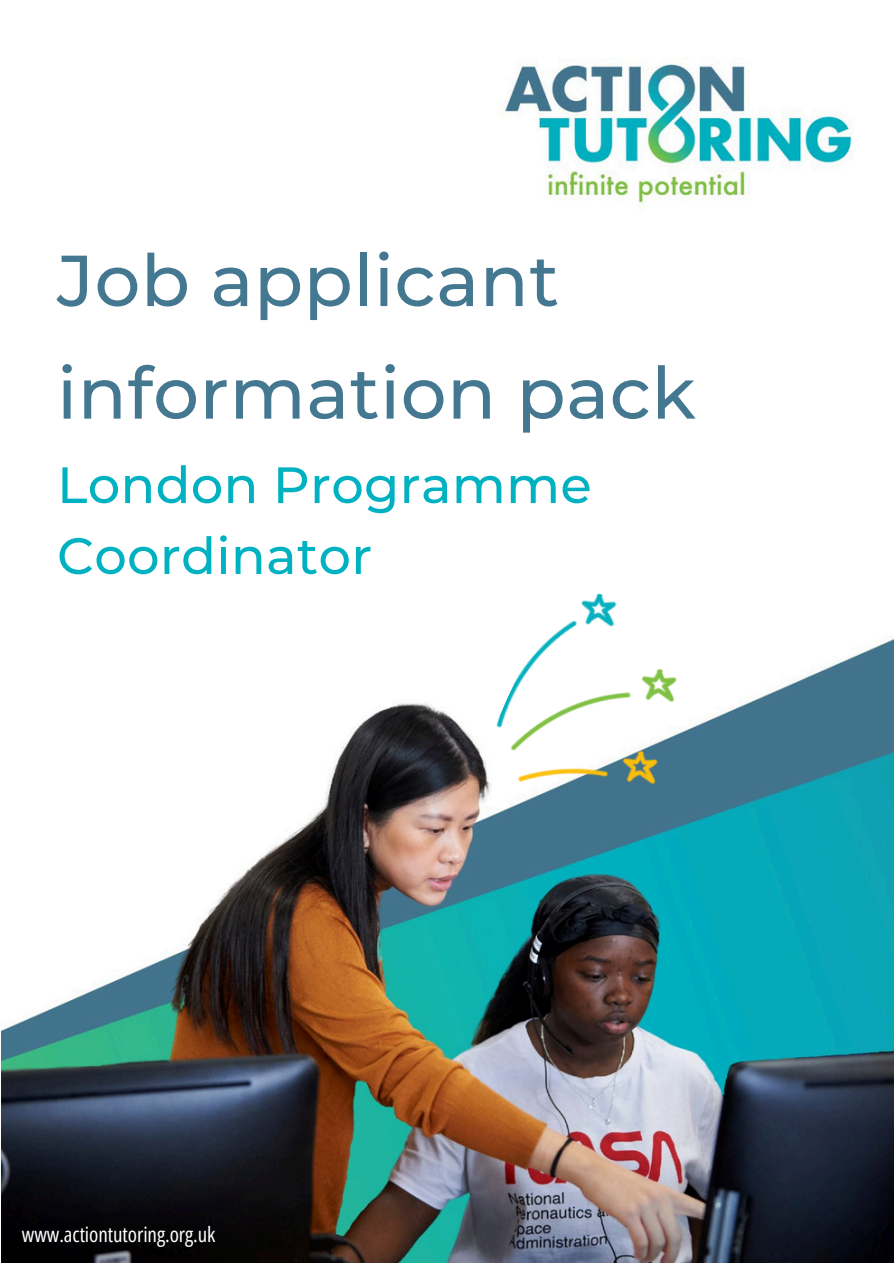
<style>
.page{position:relative;width:894px;height:1264px;background:#fff}
.page>*{position:absolute;margin:0;border:0;box-sizing:border-box;transform-origin:0 0}
.t1{font:500 72px/112.5px "Montserrat";letter-spacing:.005em;color:#447790}
.t2{font:500 51px/70.8px "Montserrat";letter-spacing:.01em;color:#00b2c1}
.t3{font:21px "Open Sans Condensed";letter-spacing:-.005em;color:#fff}
</style>
<div class="page">
<img style="left:1px;top:63px;width:892px;height:1199px">
<img style="left:478px;top:576px;width:238px;height:256px">
<p class="t1" style="left:57px;top:224px;width:640px">Job applicant information pack</p>
<p class="t2" style="left:57px;top:449px;width:536px">London Programme<br>Coordinator</p>
<p class="t3" style="left:22px;top:1219px;width:195px">www.actiontutoring.org.uk</p>
</div>
